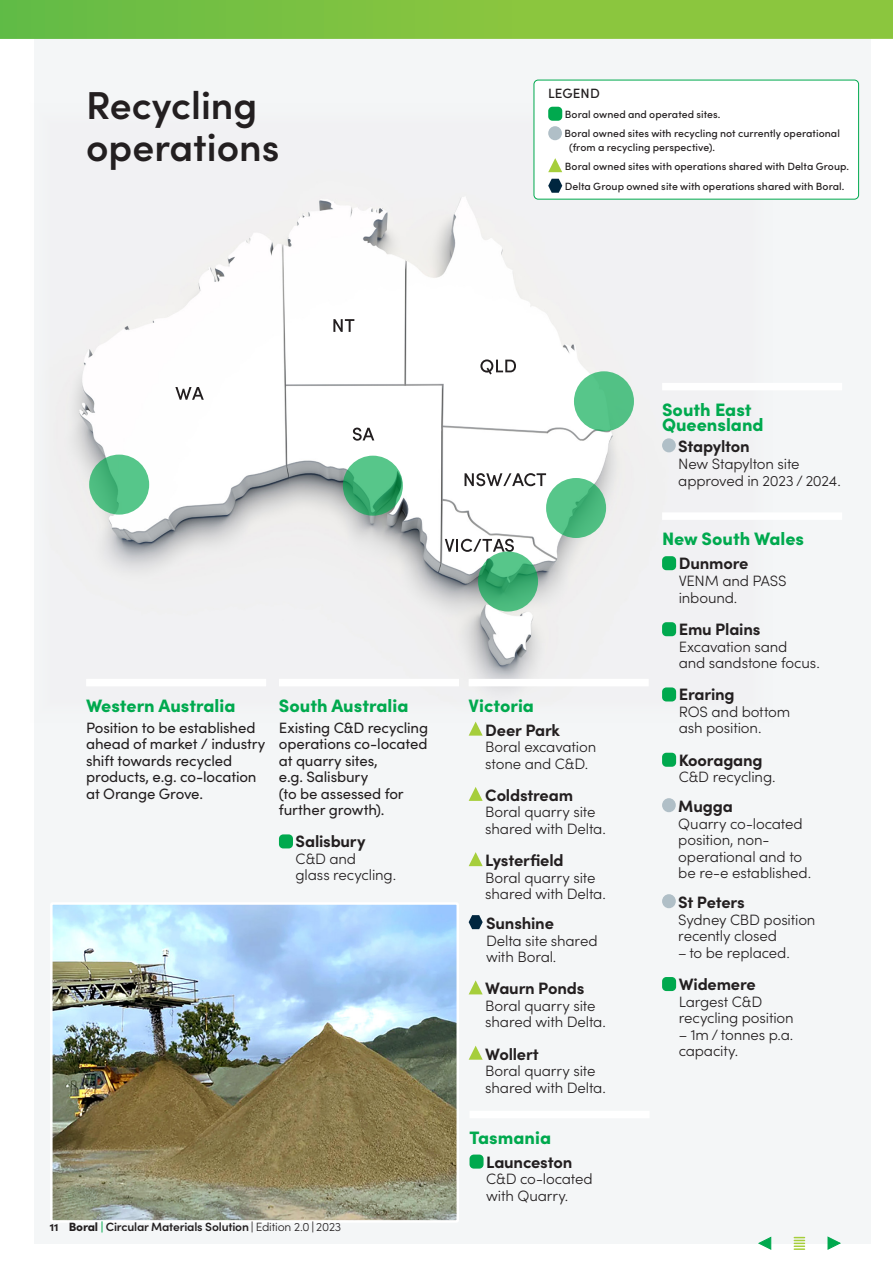
<style>
.page{position:relative;width:893px;height:1263px;background:#fff}
.page>*{position:absolute;margin:0;border:0;box-sizing:border-box;transform-origin:0 0}
.Heading_2{font:600 39px/42px "Sofia Pro";color:#231f20}
.Heading_1{font:900 18px/15px "Sofia Pro";color:#00a94e}
.Body_Copy{font:700 16.5px "Sofia Pro";letter-spacing:-.015em;color:#231f20}
.Body_Copy-2{font:300 15px/16.5px "Sofia Pro";letter-spacing:-.01em;color:#231f20}
.Body_Copy-3{font:15px/16.5px "Sofia Pro";letter-spacing:-.01em;color:#231f20}
.Footnote{font:500 13.5px "Sofia Pro";letter-spacing:.005em;color:#231f20}
.t1{font:600 12px "Sofia Pro";letter-spacing:-.015em;color:#231f20}
.Footnote-2{font:500 10.5px/13.5px "Sofia Pro";letter-spacing:.005em;color:#231f20}
.s1{font-weight:900;font-size:10.5px}
.s2{font-weight:900}
.s3{font-weight:900;color:#00a94e}
.s4{font-weight:400}
.s5{font-weight:300}
</style>
<div class="page">
<div style="left:34px;top:36px;width:836px;height:1208px;background:#f4f6f7"></div>
<img style="left:54px;top:906px;width:401px;height:313px">
<div style="left:50px;top:902px;width:409px;height:321px;border:3px solid #fff"></div>
<img style="left:67px;top:102px;width:610px;height:620px">
<svg style="left:480px;top:359px;width:36px;height:15px"></svg>
<svg style="left:465px;top:473px;width:81px;height:13px"></svg>
<svg style="left:445px;top:539px;width:69px;height:13px"></svg>
<svg style="left:353px;top:428px;width:21px;height:13px"></svg>
<svg style="left:175px;top:387px;width:29px;height:13px"></svg>
<svg style="left:333px;top:319px;width:21px;height:13px"></svg>
<div style="left:574px;top:371px;width:60px;height:60px;background:#56c589;border-radius:50%"></div>
<svg style="left:546px;top:478px;width:60px;height:60px;background:#4fbd82"></svg>
<svg style="left:478px;top:551px;width:60px;height:60px;background:#41af75"></svg>
<svg style="left:343px;top:456px;width:60px;height:60px;background:#43b277"></svg>
<svg style="left:89px;top:455px;width:60px;height:60px;background:#51c084"></svg>
<div style="left:86px;top:679px;width:180px;height:7px;background:#fff"></div>
<div style="left:279px;top:679px;width:180px;height:7px;background:#fff"></div>
<div style="left:279px;top:834px;width:14px;height:14px;background:#00a94e;border-radius:4px"></div>
<div style="left:469px;top:1111px;width:181px;height:7px;background:#fff"></div>
<div style="left:469px;top:1154px;width:15px;height:14px;background:#00a94e;border-radius:4px"></div>
<div style="left:662px;top:512px;width:180px;height:8px;background:#fff"></div>
<div style="left:662px;top:556px;width:14px;height:14px;background:#00a94e;border-radius:4px"></div>
<div style="left:662px;top:622px;width:14px;height:14px;background:#00a94e;border-radius:4px"></div>
<div style="left:662px;top:687px;width:14px;height:14px;background:#00a94e;border-radius:4px"></div>
<div style="left:662px;top:753px;width:14px;height:14px;background:#00a94e;border-radius:4px"></div>
<div style="left:663px;top:799px;width:12px;height:12px;background:#b0bfc7;border-radius:50%"></div>
<div style="left:662px;top:798px;width:14px;height:14px;border:2px solid #b0bfc7;border-radius:50%"></div>
<div style="left:663px;top:895px;width:12px;height:12px;background:#b0bfc7;border-radius:50%"></div>
<div style="left:662px;top:894px;width:14px;height:14px;border:2px solid #b0bfc7;border-radius:50%"></div>
<div style="left:662px;top:977px;width:14px;height:14px;background:#00a94e;border-radius:4px"></div>
<div style="left:662px;top:383px;width:180px;height:7px;background:#fff"></div>
<div style="left:663px;top:439px;width:12px;height:13px;background:#b0bfc7;border-radius:50%"></div>
<div style="left:662px;top:438px;width:14px;height:14px;border:2px solid #b0bfc7;border-radius:50%"></div>
<div style="left:534px;top:80px;width:325px;height:119px;background:#fff;border-radius:4px"></div>
<div style="left:548px;top:107px;width:14px;height:14px;background:#00a94e;border-radius:4px"></div>
<div style="left:549px;top:127px;width:12px;height:12px;background:#b0bfc7;border-radius:50%"></div>
<div style="left:548px;top:126px;width:14px;height:14px;border:2px solid #b0bfc7;border-radius:50%"></div>
<svg style="left:548px;top:158px;width:14px;height:14px"></svg>
<svg style="left:548px;top:179px;width:14px;height:14px"></svg>
<div style="left:534px;top:80px;width:325px;height:120px;border:1px solid #00a94e;border-radius:4px"></div>
<div style="left:469px;top:679px;width:180px;height:7px;background:#fff"></div>
<svg style="left:469px;top:722px;width:14px;height:14px"></svg>
<svg style="left:469px;top:787px;width:14px;height:14px"></svg>
<svg style="left:469px;top:852px;width:14px;height:14px"></svg>
<svg style="left:469px;top:915px;width:14px;height:14px"></svg>
<svg style="left:469px;top:980px;width:14px;height:14px"></svg>
<svg style="left:469px;top:1046px;width:14px;height:14px"></svg>
<div style="left:0;top:0;width:893px;height:39px;background:linear-gradient(to right,#69bd45,#95c93c)"></div>
<svg style="left:758px;top:1236px;width:14px;height:14px"></svg>
<svg style="left:827px;top:1236px;width:14px;height:14px"></svg>
<svg style="left:794px;top:1237px;width:10px;height:13px"></svg>
<p class="Heading_2" style="left:86px;top:81px;width:195px">Recycling operations</p>
<p class="Footnote" style="left:548px;top:83px;width:53px">LEGEND</p>
<p class="Footnote-2" style="left:565px;top:106px;width:157px">Boral owned and operated sites.</p>
<p class="Footnote-2" style="left:569px;top:126px;width:272px;text-indent:-5px">Boral owned sites with recycling not currently operational (from a recycling perspective).</p>
<p class="Footnote-2" style="left:565px;top:159px;width:286px">Boral owned sites with operations shared with Delta Group.</p>
<p class="Footnote-2" style="left:565px;top:178px;width:281px">Delta Group owned site with operations shared with Boral.</p>
<p class="Heading_1" style="left:86px;top:696px;width:151px">Western Australia</p>
<p class="Body_Copy-3" style="left:86px;top:718px;width:181px">Position to be established ahead of market / industry shift towards recycled products, e.g. co‑location at Orange Grove.</p>
<p class="Heading_1" style="left:279px;top:696px;width:131px">South Australia</p>
<p class="Body_Copy-3" style="left:279px;top:718px;width:151px">Existing C&amp;D recycling operations co-located at quarry sites,<br>e.g. Salisbury<br>(to be assessed for further growth).</p>
<p class="Body_Copy" style="left:296px;top:829px;width:71px">Salisbury</p>
<p class="Body_Copy-2" style="left:296px;top:849px;width:102px">C&amp;D and<br>glass recycling.</p>
<p class="t1" style="left:50px;top:1218px;width:293px"><span class="s1">11</span> <span class="s2">Boral</span> <span class="s3">|</span> Circular Materials Solution <span class="s4">|</span> <span class="s5">Edition 2.0</span> <span class="s4">|</span> <span class="s5">2023</span></p>
<p class="Heading_1" style="left:469px;top:696px;width:67px">Victoria</p>
<p class="Body_Copy" style="left:485px;top:717px;width:76px">Deer Park</p>
<p class="Body_Copy-2" style="left:485px;top:738px;width:112px">Boral excavation stone and C&amp;D.</p>
<p class="Body_Copy" style="left:485px;top:782px;width:89px">Coldstream</p>
<p class="Body_Copy-2" style="left:485px;top:803px;width:122px">Boral quarry site shared with Delta.</p>
<p class="Body_Copy" style="left:485px;top:848px;width:80px">Lysterfield</p>
<p class="Body_Copy-2" style="left:485px;top:868px;width:122px">Boral quarry site shared with Delta.</p>
<p class="Body_Copy" style="left:486px;top:911px;width:69px">Sunshine</p>
<p class="Body_Copy-2" style="left:486px;top:931px;width:113px">Delta site shared with Boral.</p>
<p class="Body_Copy" style="left:485px;top:976px;width:101px">Waurn Ponds</p>
<p class="Body_Copy-2" style="left:485px;top:996px;width:122px">Boral quarry site shared with Delta.</p>
<p class="Body_Copy" style="left:485px;top:1041px;width:55px">Wollert</p>
<p class="Body_Copy-2" style="left:485px;top:1062px;width:122px">Boral quarry site shared with Delta.</p>
<p class="Heading_1" style="left:469px;top:1128px;width:83px">Tasmania</p>
<p class="Body_Copy" style="left:486px;top:1149px;width:88px">Launceston</p>
<p class="Body_Copy-2" style="left:486px;top:1170px;width:108px">C&amp;D co-located with Quarry.</p>
<p class="Heading_1" style="left:662px;top:400px;width:103px">South East<br>Queensland</p>
<p class="Body_Copy" style="left:678px;top:434px;width:73px">Stapylton</p>
<p class="Body_Copy-2" style="left:678px;top:454px;width:164px;line-height:17.2px">New Stapylton site approved in 2023 / 2024.</p>
<p class="Heading_1" style="left:662px;top:530px;width:144px">New South Wales</p>
<p class="Body_Copy" style="left:679px;top:551px;width:71px">Dunmore</p>
<p class="Body_Copy-2" style="left:679px;top:571px;width:110px;line-height:17.2px">VENM and PASS inbound.</p>
<p class="Body_Copy" style="left:679px;top:617px;width:83px">Emu Plains</p>
<p class="Body_Copy-2" style="left:679px;top:637px;width:143px">Excavation sand<br>and sandstone focus.</p>
<p class="Body_Copy" style="left:679px;top:682px;width:57px">Eraring</p>
<p class="Body_Copy-2" style="left:679px;top:703px;width:113px">ROS and bottom ash position.</p>
<p class="Body_Copy" style="left:679px;top:747px;width:86px">Kooragang</p>
<p class="Body_Copy-2" style="left:679px;top:768px;width:98px">C&amp;D recycling.</p>
<p class="Body_Copy" style="left:678px;top:794px;width:56px">Mugga</p>
<p class="Body_Copy-2" style="left:678px;top:814px;width:134px">Quarry co‑located position, non‑ operational and to be re-e established.</p>
<p class="Body_Copy" style="left:678px;top:890px;width:68px">St Peters</p>
<p class="Body_Copy-2" style="left:678px;top:910px;width:139px">Sydney CBD position recently closed</p>
<p class="Body_Copy-2" style="left:678px;top:943px;width:113px">– to be replaced.</p>
<p class="Body_Copy" style="left:679px;top:971px;width:79px">Widemere</p>
<p class="Body_Copy-2" style="left:679px;top:992px;width:117px">Largest C&amp;D recycling position</p>
<p class="Body_Copy-2" style="left:679px;top:1025px;width:116px">– 1m / tonnes p.a. capacity.</p>
</div>
